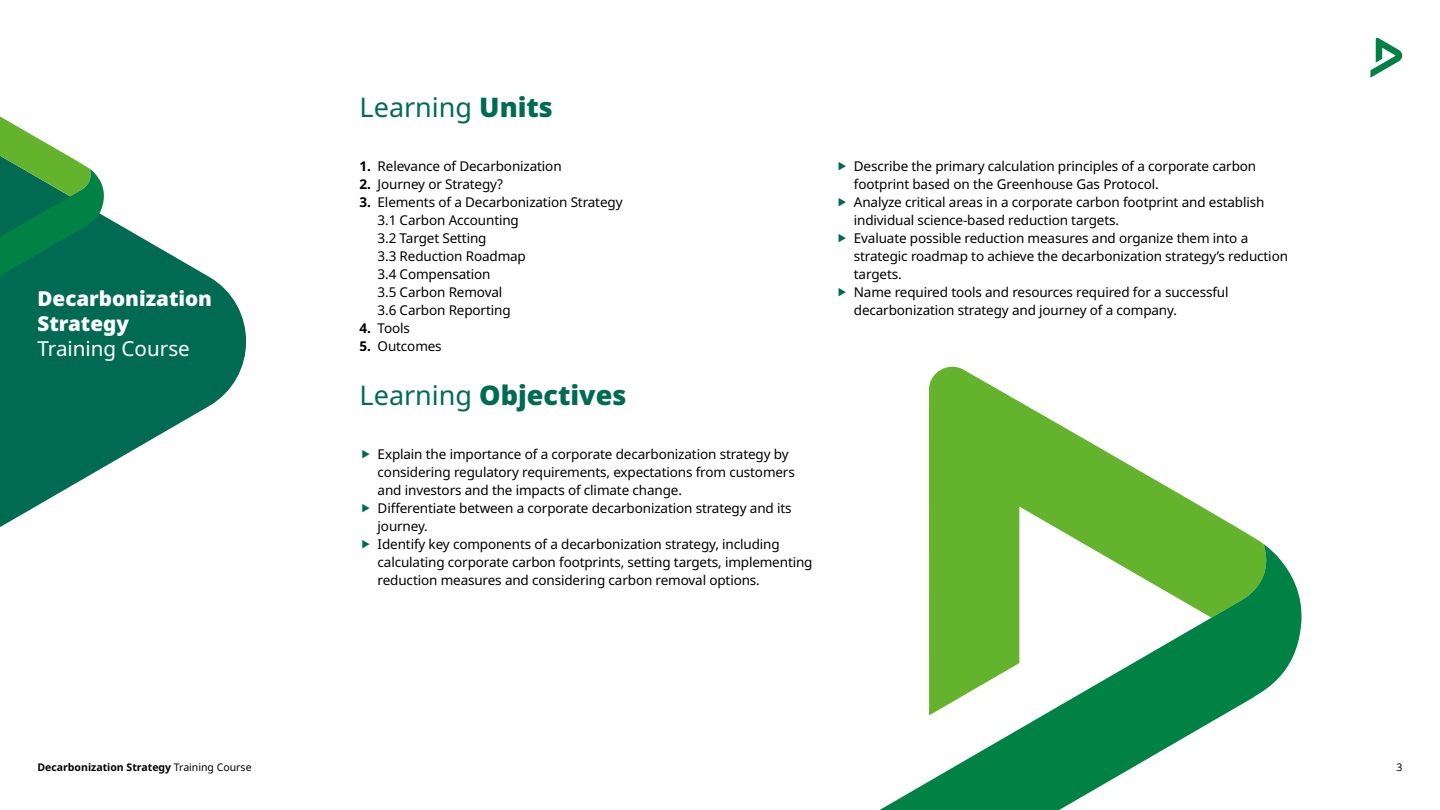
<style>
.page{position:relative;width:1440px;height:810px;background:#fff}
.page>*{position:absolute;margin:0;border:0;box-sizing:border-box;transform-origin:0 0}
.t1{font:900 27px "Noto Sans";color:#006b52}
.t2{font:27px "Noto Sans";color:#006b52}
.t3{font:900 20.62px/24.7px "Noto Sans";color:#fff}
.t4{font:20.62px "Noto Sans";color:#fff}
.t5{font:13.5px/18px "Noto Sans";letter-spacing:-.01em;color:#000}
.t6{font:700 10.5px "Noto Sans";color:#000}
.t7{font:10.5px "Noto Sans";color:#000}
.s1{font-weight:900}
.s2{font-weight:700}
.s3{font-weight:400}
</style>
<div class="page">
<svg style="left:1370px;top:38px;width:32px;height:40px"></svg>
<svg style="left:0;top:216px;width:246px;height:311px;fill:#006b52"></svg>
<svg style="left:0;top:116px;width:105px;height:196px"></svg>
<svg style="left:929px;top:366px;width:335px;height:178px;fill:#64b32c"></svg>
<svg style="left:879px;top:544px;width:423px;height:266px"></svg>
<svg style="left:1264px;top:544px;width:15px;height:14px"></svg>
<h2 class="t3" style="left:38px;top:287px;width:176px">Decarbonization<br>Strategy</h2>
<h2 class="t4" style="left:38px;top:337px;width:154px">Training Course</h2>
<h1 class="t2" style="left:360px;top:92px;width:195px">Learning <span class="s1">Units</span></h1>
<p class="t5" style="left:360px;top:157px;width:204px"><span class="s2">1.</span> Relevance of Decarbonization</p>
<p class="t5" style="left:360px;top:175px;width:145px"><span class="s2">2.</span> Journey or Strategy?</p>
<p class="t5" style="left:378px;top:193px;width:246px;text-indent:-18px"><span class="s2">3.</span> Elements of a Decarbonization Strategy<br>3.1 Carbon Accounting<br>3.2 Target Setting<br>3.3 Reduction Roadmap<br>3.4 Compensation<br>3.5 Carbon Removal<br>3.6 Carbon Reporting</p>
<p class="t5" style="left:360px;top:319px;width:52px"><span class="s2">4.</span> Tools</p>
<p class="t5" style="left:360px;top:337px;width:84px"><span class="s2">5.</span> Outcomes</p>
<h1 class="t1" style="left:360px;top:380px;width:268px"><span class="s3">Learning</span> Objectives</h1>
<p class="t5" style="left:378px;top:445px;width:436px">Explain the importance of a corporate decarbonization strategy by considering regulatory requirements, expectations from customers and investors and the impacts of climate change.<br>Differentiate between a corporate decarbonization strategy and its journey.<br>Identify key components of a decarbonization strategy, including calculating corporate carbon footprints, setting targets, implementing reduction measures and considering carbon removal options.</p>
<p class="t5" style="left:854px;top:157px;width:436px">Describe the primary calculation principles of a corporate carbon footprint based on the Greenhouse Gas Protocol.<br>Analyze critical areas in a corporate carbon footprint and establish individual science-based reduction targets.<br>Evaluate possible reduction measures and organize them into a strategic roadmap to achieve the decarbonization strategy’s reduction targets.<br>Name required tools and resources required for a successful decarbonization strategy and journey of a company.</p>
<p class="t6" style="left:38px;top:761px;width:216px">Decarbonization Strategy <span class="s3">Training Course</span></p>
<p class="t7" style="left:1396px;top:761px;width:8px">3</p>
</div>
